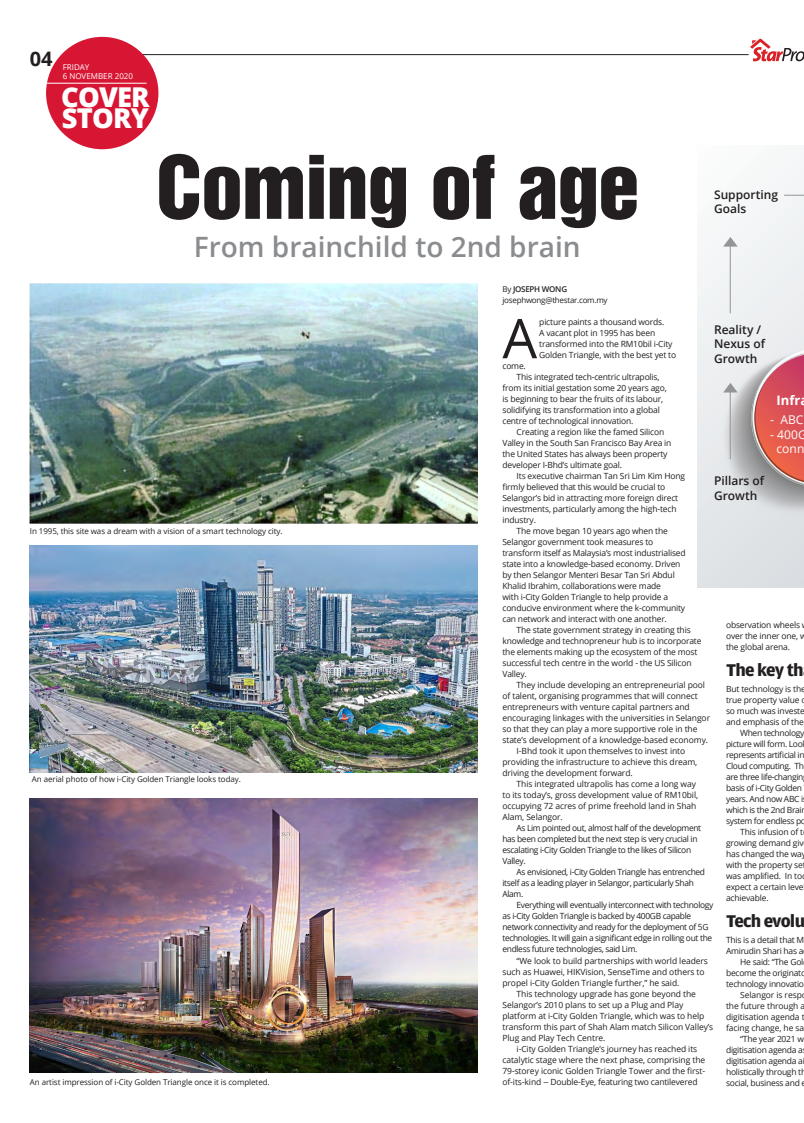
<style>
.page{position:relative;width:804px;height:1123px;background:#fff}
.page>*{position:absolute;margin:0;border:0;box-sizing:border-box;transform-origin:0 0}
.HD-62-HelveticaInser{font:80px "Helvetica Inserat";letter-spacing:-.015em;color:#231f20;scale:1.05 1}
.t1{font:54.7px "Open Sans";color:#231f20}
.SF-OpenSansRegular20{font:600 28px "Open Sans";color:#8a8c8f}
.t2{font:800 27.3px/21px "Open Sans";letter-spacing:-.03em;color:#fff}
.t3{font:700 20px "Open Sans";color:#231f20}
.BT-10_5-Left-AdobeGa{font:700 18px "Amplitude";letter-spacing:-.04em;color:#231f20;scale:1.05 1}
.t4{font:700 13.1px "Open Sans";color:#fff}
.t5{font:12.1px/14.5px "Open Sans";color:#fff;text-align:center}
.t6{font:600 12px "Open Sans";color:#231f20}
.t7{font:8.5px/11px "Open Sans";letter-spacing:-.02em;color:#231f20}
.t8{font:8.5px/11px "Open Sans";letter-spacing:-.04em;color:#231f20}
.t9{font:8px "Open Sans";letter-spacing:-.01em;color:#231f20}
.t10{font:8px "Open Sans";letter-spacing:-.03em;color:#231f20}
.t11{font:8px "Open Sans";color:#fff}
.t12{font:600 8px "Open Sans";letter-spacing:-.03em;color:#231f20}
.s1{font-weight:400}
</style>
<div class="page">
<img style="left:30px;top:798px;width:448px;height:274px">
<img style="left:30px;top:284px;width:448px;height:240px">
<img style="left:30px;top:545px;width:448px;height:227px">
<hr style="left:136px;top:54px;width:612px;height:1px;background:#231f20">
<svg style="left:750px;top:39px;width:54px;height:22px"></svg>
<div style="left:46px;top:37px;width:112px;height:112px;background:#d71634;border-radius:50%"></div>
<hr style="left:46px;top:83px;width:101px;height:1px;background:#fff">
<div style="left:697px;top:145px;width:107px;height:442px;background:linear-gradient(to bottom,#f9fafa,#dee2e5)"></div>
<svg style="left:719px;top:348px;width:85px;height:169px;background:#cfa4a6"></svg>
<hr style="left:730px;top:241px;width:1px;height:72px;background:#939598">
<svg style="left:723px;top:237px;width:14px;height:10px"></svg>
<svg style="left:784px;top:195px;width:20px;height:1px"></svg>
<p class="t3" style="left:30px;top:44px;width:24px">04</p>
<p class="t11" style="left:63px;top:62px;width:28px">FRIDAY</p>
<p class="t11" style="left:63px;top:71px;width:72px">6 NOVEMBER 2020</p>
<p class="t2" style="left:61px;top:85px;width:90px">COVER<br>STORY</p>
<p class="HD-62-HelveticaInser" style="left:156px;top:140px;width:462px">COMING OF AGE</p>
<p class="SF-OpenSansRegular20" style="left:194px;top:227px;width:388px">From brainchild to 2nd brain</p>
<p class="t12" style="left:502px;top:284px;width:66px"><span class="s1">By</span> JOSEPH WONG</p>
<p class="t10" style="left:502px;top:295px;width:107px">josephwong@thestar.com.my</p>
<p class="t1" style="left:502px;top:301px;width:36px">A</p>
<p class="t7" style="left:539px;top:316px;width:138px">picture paints a thousand words.<br>A vacant plot in 1995 has been transformed into the RM10bil i-City Golden Triangle, with the best yet to</p>
<p class="t7" style="left:502px;top:360px;width:25px">come.</p>
<p class="t7" style="left:502px;top:371px;width:166px;text-indent:14px">This integrated tech-centric ultrapolis, from its initial gestation some 20 years ago, is beginning to bear the fruits of its labour, solidifying its transformation into a global centre of technological innovation.</p>
<p class="t7" style="left:502px;top:426px;width:171px;text-indent:14px">Creating a region like the famed Silicon Valley in the South San Francisco Bay Area in the United States has always been property developer I-Bhd’s ultimate goal.</p>
<p class="t7" style="left:502px;top:470px;width:184px;text-indent:14px">Its executive chairman Tan Sri Lim Kim Hong firmly believed that this would be crucial to Selangor’s bid in attracting more foreign direct investments, particularly among the high-tech industry.</p>
<p class="t7" style="left:502px;top:525px;width:185px;text-indent:14px">The move began 10 years ago when the Selangor government took measures to transform itself as Malaysia’s most industrialised state into a knowledge-based economy. Driven by then Selangor Menteri Besar Tan Sri Abdul Khalid Ibrahim, collaborations were made<br>with i-City Golden Triangle to help provide a conducive environment where the k-community can network and interact with one another.</p>
<p class="t7" style="left:502px;top:624px;width:201px;text-indent:14px">The state government strategy in creating this knowledge and technopreneur hub is to incorporate the elements making up the ecosystem of the most successful tech centre in the world - the US Silicon Valley.</p>
<p class="t7" style="left:502px;top:679px;width:209px;text-indent:14px">They include developing an entrepreneurial pool of talent, organising programmes that will connect entrepreneurs with venture capital partners and encouraging linkages with the universities in Selangor so that they can play a more supportive role in the state’s development of a knowledge-based economy.</p>
<p class="t7" style="left:502px;top:745px;width:196px;text-indent:14px">I-Bhd took it upon themselves to invest into providing the infrastructure to achieve this dream, driving the development forward.</p>
<p class="t7" style="left:502px;top:778px;width:197px;text-indent:14px">This integrated ultrapolis has come a long way to its today’s, gross development value of RM10bil, occupying 72 acres of prime freehold land in Shah Alam, Selangor.</p>
<p class="t8" style="left:502px;top:822px;width:200px;text-indent:14px">As Lim pointed out, almost half of the development has been completed but the next step is very crucial in escalating i-City Golden Triangle to the likes of Silicon Valley.</p>
<p class="t8" style="left:502px;top:866px;width:204px;text-indent:14px">As envisioned, i-City Golden Triangle has entrenched itself as a leading player in Selangor, particularly Shah<br>Alam.</p>
<p class="t8" style="left:502px;top:899px;width:212px;text-indent:14px">Everything will eventually interconnect with technology as i-City Golden Triangle is backed by 400GB capable network connectivity and ready for the deployment of 5G technologies. It will gain a significant edge in rolling out the endless future technologies, said Lim.</p>
<p class="t7" style="left:502px;top:954px;width:207px;text-indent:14px">“We look to build partnerships with world leaders such as Huawei, HIKVision, SenseTime and others to propel i-City Golden Triangle further,” he said.</p>
<p class="t7" style="left:502px;top:987px;width:212px;text-indent:14px">This technology upgrade has gone beyond the Selangor’s 2010 plans to set up a Plug and Play platform at i-City Golden Triangle, which was to help transform this part of Shah Alam match Silicon Valley’s Plug and Play Tech Centre.</p>
<p class="t7" style="left:502px;top:1042px;width:204px;text-indent:14px">i-City Golden Triangle’s journey has reached its catalytic stage where the next phase, comprising the 79-storey iconic Golden Triangle Tower and the first&shy;of-its-kind -- Double-Eye, featuring two cantilevered</p>
<p class="t6" style="left:714px;top:186px;width:66px">Supporting</p>
<p class="t6" style="left:714px;top:200px;width:34px">Goals</p>
<p class="t6" style="left:714px;top:321px;width:49px">Reality /</p>
<p class="t6" style="left:714px;top:336px;width:53px">Nexus of</p>
<p class="t6" style="left:714px;top:350px;width:45px">Growth</p>
<p class="t4" style="left:776px;top:390px;width:25px">Infr</p>
<p class="t5" style="left:770px;top:412px;width:35px">- ABC</p>
<p class="t5" style="left:770px;top:426px;width:38px">- 400G conn</p>
<p class="t6" style="left:714px;top:473px;width:52px">Pillars of</p>
<p class="t6" style="left:714px;top:487px;width:45px">Growth</p>
<p class="t9" style="left:30px;top:526px;width:254px">In 1995, this site was a dream with a vision of a smart technology city.</p>
<p class="t7" style="left:726px;top:619px;width:82px">observation wheels over the inner one, w the global arena.</p>
<p class="BT-10_5-Left-AdobeGa" style="left:726px;top:660px;width:75px">The key th</p>
<p class="t7" style="left:726px;top:683px;width:81px">But technology is the true property value so much was investe and emphasis of the</p>
<p class="t8" style="left:726px;top:727px;width:81px;text-indent:14px">When technology picture will form. Loo represents artificial in<br>Cloud computing. Th are three life-changin basis of i-City Golden years. And now ABC i which is the 2nd Brai system for endless po</p>
<p class="t7" style="left:726px;top:826px;width:82px;text-indent:14px">This infusion of t growing demand giv has changed the way with the property se was amplified. In to expect a certain leve achievable.</p>
<p class="BT-10_5-Left-AdobeGa" style="left:726px;top:911px;width:77px">Tech evolu</p>
<p class="t7" style="left:726px;top:934px;width:80px">This is a detail that M<br>Amirudin Shari has a</p>
<p class="t7" style="left:726px;top:956px;width:82px;text-indent:14px">He said: “The Gol become the originato technology innovatio</p>
<p class="t7" style="left:726px;top:989px;width:81px;text-indent:14px">Selangor is resp the future through a digitisation agenda t facing change, he sa</p>
<p class="t7" style="left:726px;top:1033px;width:82px;text-indent:14px">“The year 2021 w digitisation agenda a digitisation agenda ai holistically through th social, business and</p>
<p class="t9" style="left:32px;top:774px;width:210px">An aerial photo of how i-City Golden Triangle looks today.</p>
<p class="t9" style="left:30px;top:1076px;width:241px">An artist impression of i-City Golden Triangle once it is completed.</p>
</div>
